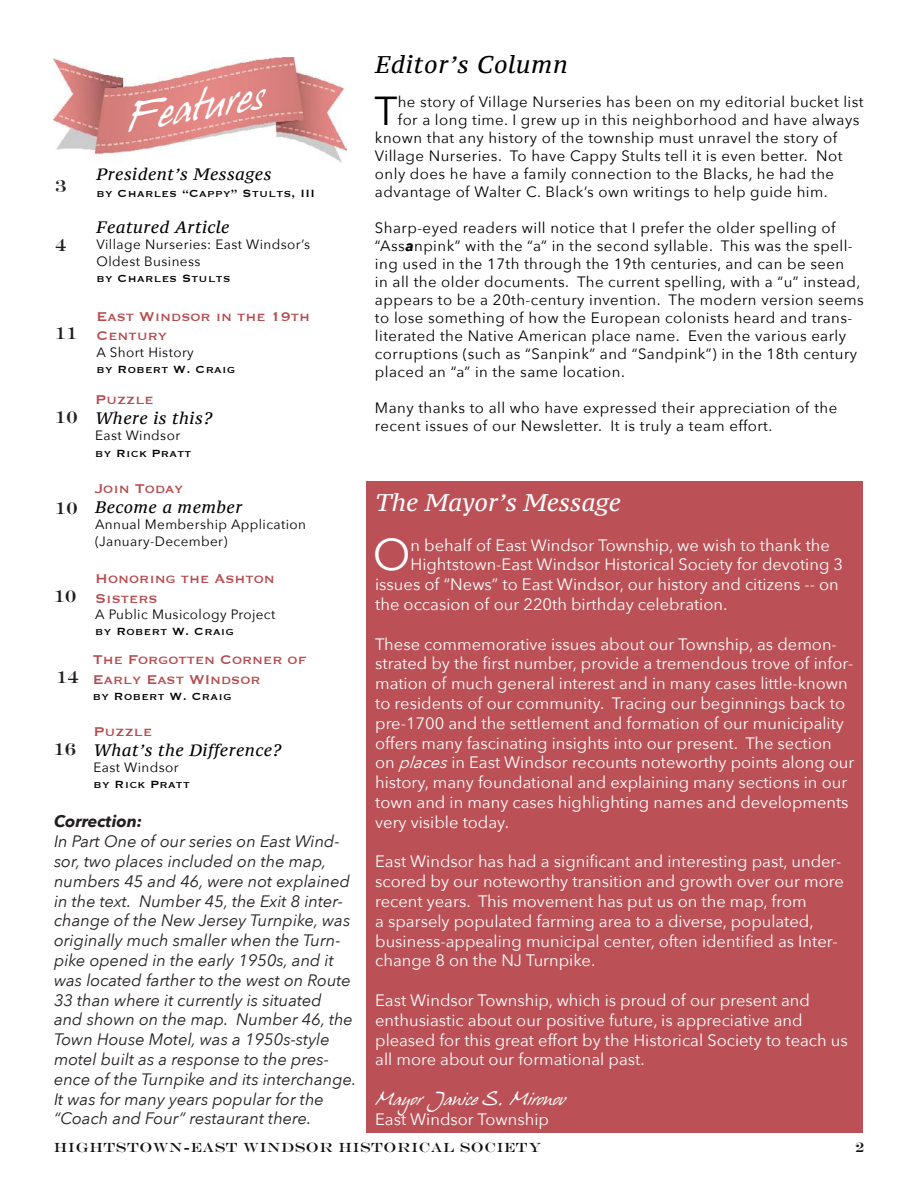
<style>
.page{position:relative;width:918px;height:1188px;background:#fff}
.page>*{position:absolute;margin:0;border:0;box-sizing:border-box;transform-origin:0 0}
.t1{font:44.4px "Avenir Next";color:#fff}
.t2{font:40.35px "Avenir Next";color:#000}
.t3{font:39px "Hans Hand";color:#fff}
.t4{font:italic 24px "PT Serif Caption";color:#fff}
.t5{font:italic 24px "PT Serif Caption";letter-spacing:.03em;color:#000}
.t6{font:17.1px "Engravers";color:#241f1f}
.t7{font:16.5px/19.8px "Avenir Next";color:#fff}
.t8{font:italic 16.5px/19.8px "Avenir Next";color:#241f1f}
.t9{font:16.5px/19.8px "Copperplate";color:#b54c50}
.t10{font:italic 16.5px "PT Serif Caption";letter-spacing:.03em;color:#000}
.t11{font:16.5px "Hans Hand";color:#fff}
.t12{font:italic 700 16.5px "Avenir Next";color:#241f1f}
.t13{font:15px/18px "Avenir Next";letter-spacing:.03em;color:#000}
.t14{font:13.5px/16.2px "Avenir Next";letter-spacing:.03em;color:#000}
.t15{font:13.5px "Copperplate";letter-spacing:.03em;color:#000}
.t16{font:13.5px "Engravers";letter-spacing:.04em;color:#111213}
.s1{font-weight:700;font-style:italic}
.s2{font-style:italic}
</style>
<div class="page">
<div style="left:366px;top:481px;width:497px;height:652px;background:#bb5156"></div>
<img style="left:54px;top:58px;width:292px;height:105px">
<p class="t6" style="left:55px;top:176px;width:13px">3</p>
<p class="t6" style="left:55px;top:235px;width:13px">4</p>
<p class="t6" style="left:55px;top:323px;width:24px">11</p>
<p class="t6" style="left:55px;top:407px;width:24px">10</p>
<p class="t6" style="left:55px;top:498px;width:24px">10</p>
<p class="t6" style="left:54px;top:586px;width:24px">10</p>
<p class="t6" style="left:56px;top:667px;width:24px">14</p>
<p class="t6" style="left:54px;top:739px;width:24px">16</p>
<h3 class="t3" style="left:122px;top:97px;width:140px;rotate:-10deg">Features</h3>
<p class="t10" style="left:97px;top:164px;width:176px">President’s Messages</p>
<p class="t15" style="left:97px;top:184px;width:220px">by Charles “Cappy” Stults, III</p>
<p class="t10" style="left:97px;top:217px;width:134px">Featured Article</p>
<p class="t14" style="left:97px;top:236px;width:215px">Village Nurseries: East Windsor’s<br>Oldest Business</p>
<p class="t15" style="left:97px;top:269px;width:136px">by Charles Stults</p>
<p class="t9" style="left:97px;top:305px;width:215px">East Windsor in the 19th<br>Century</p>
<p class="t14" style="left:97px;top:343px;width:99px">A Short History</p>
<p class="t15" style="left:97px;top:360px;width:140px">by Robert W. Craig</p>
<p class="t9" style="left:95px;top:389px;width:60px">Puzzle</p>
<p class="t10" style="left:95px;top:408px;width:118px">Where is this?</p>
<p class="t14" style="left:95px;top:427px;width:87px">East Windsor</p>
<p class="t15" style="left:95px;top:444px;width:98px">by Rick Pratt</p>
<p class="t9" style="left:95px;top:478px;width:90px">Join Today</p>
<p class="t10" style="left:95px;top:497px;width:149px">Become a member</p>
<p class="t14" style="left:95px;top:516px;width:212px">Annual Membership Application (January-December)</p>
<p class="t9" style="left:95px;top:568px;width:181px">Honoring the Ashton<br>Sisters</p>
<p class="t14" style="left:95px;top:606px;width:182px">A Public Musicology Project</p>
<p class="t15" style="left:95px;top:623px;width:140px">by Robert W. Craig</p>
<p class="t9" style="left:93px;top:649px;width:216px">The Forgotten Corner of<br>Early East WIndsor</p>
<p class="t15" style="left:93px;top:688px;width:140px">by Robert W. Craig</p>
<p class="t9" style="left:94px;top:721px;width:60px">Puzzle</p>
<p class="t10" style="left:94px;top:740px;width:189px">What’s the Difference?</p>
<p class="t14" style="left:94px;top:759px;width:87px">East Windsor</p>
<p class="t15" style="left:94px;top:776px;width:98px">by Rick Pratt</p>
<p class="t12" style="left:54px;top:807px;width:90px">Correction:</p>
<p class="t8" style="left:54px;top:831px;width:304px">In Part One of our series on East Wind&shy;sor, two places included on the map, numbers 45 and 46, were not explained in the text. Number 45, the Exit 8 inter&shy;change of the New Jersey Turnpike, was originally much smaller when the Turn&shy;pike opened in the early 1950s, and it was located farther to the west on Route 33 than where it currently is situated<br>and shown on the map. Number 46, the Town House Motel, was a 1950s-style motel built as a response to the pres&shy;ence of the Turnpike and its interchange.<br>It was for many years popular for the “Coach and Four” restaurant there.</p>
<h3 class="t5" style="left:375px;top:49px;width:194px">Editor’s Column</h3>
<h2 class="t2" style="left:375px;top:77px;width:25px">T</h2>
<p class="t13" style="left:398px;top:92px;width:467px">he story of Village Nurseries has been on my editorial bucket list</p>
<p class="t13" style="left:398px;top:110px;width:463px">for a long time. I grew up in this neighborhood and have always</p>
<p class="t13" style="left:375px;top:128px;width:464px">known that any history of the township must unravel the story of</p>
<p class="t13" style="left:375px;top:146px;width:469px">Village Nurseries. To have Cappy Stults tell it is even better. Not</p>
<p class="t13" style="left:375px;top:164px;width:461px">only does he have a family connection to the Blacks, he had the</p>
<p class="t13" style="left:375px;top:182px;width:454px">advantage of Walter C. Black’s own writings to help guide him.</p>
<p class="t13" style="left:375px;top:218px;width:490px">Sharp-eyed readers will notice that I prefer the older spelling of “Ass<span class="s1">a</span>npink” with the “a” in the second syllable. This was the spell&shy;ing used in the 17th through the 19th centuries, and can be seen<br>in all the older documents. The current spelling, with a “u” instead, appears to be a 20th-century invention. The modern version seems to lose something of how the European colonists heard and trans&shy;literated the Native American place name. Even the various early corruptions (such as “Sanpink” and “Sandpink”) in the 18th century placed an “a” in the same location.</p>
<p class="t13" style="left:375px;top:398px;width:464px">Many thanks to all who have expressed their appreciation of the recent issues of our Newsletter. It is truly a team effort.</p>
<h3 class="t4" style="left:375px;top:487px;width:247px">The Mayor’s Message</h3>
<h1 class="t1" style="left:373px;top:517px;width:39px">O</h1>
<p class="t7" style="left:411px;top:534px;width:421px">n behalf of East Windsor Township, we wish to thank the</p>
<p class="t7" style="left:411px;top:554px;width:434px">Hightstown-East Windsor Historical Society for devoting 3</p>
<p class="t7" style="left:375px;top:574px;width:465px">issues of “News” to East Windsor, our history and citizens -- on</p>
<p class="t7" style="left:375px;top:594px;width:354px">the occasion of our 220th birthday celebration.</p>
<p class="t7" style="left:375px;top:633px;width:481px">These commemorative issues about our Township, as demon&shy;strated by the first number, provide a tremendous trove of infor&shy;mation of much general interest and in many cases little-known to residents of our community. Tracing our beginnings back to pre-1700 and the settlement and formation of our municipality offers many fascinating insights into our present. The section on <span class="s2">places</span>in East Windsor recounts noteworthy points along our history, many foundational and explaining many sections in our town and in many cases highlighting names and developments very visible today.</p>
<p class="t7" style="left:375px;top:851px;width:470px">East Windsor has had a significant and interesting past, under&shy;scored by our noteworthy transition and growth over our more recent years. This movement has put us on the map, from<br>a sparsely populated farming area to a diverse, populated, business-appealing municipal center, often identified as Inter&shy;change 8 on the NJ Turnpike.</p>
<p class="t7" style="left:375px;top:990px;width:474px">East Windsor Township, which is proud of our present and enthusiastic about our positive future, is appreciative and pleased for this great effort by the Historical Society to teach us all more about our formational past.</p>
<p class="t11" style="left:375px;top:1090px;width:191px">Mayor Janice S. Mironov</p>
<p class="t7" style="left:375px;top:1108px;width:175px">East Windsor Township</p>
<p class="t16" style="left:54px;top:1139px;width:489px">HIGHTSTOWN-EAST WINDSOR HISTORICAL SOCIETY</p>
<p class="t16" style="left:855px;top:1139px;width:10px">2</p>
</div>
